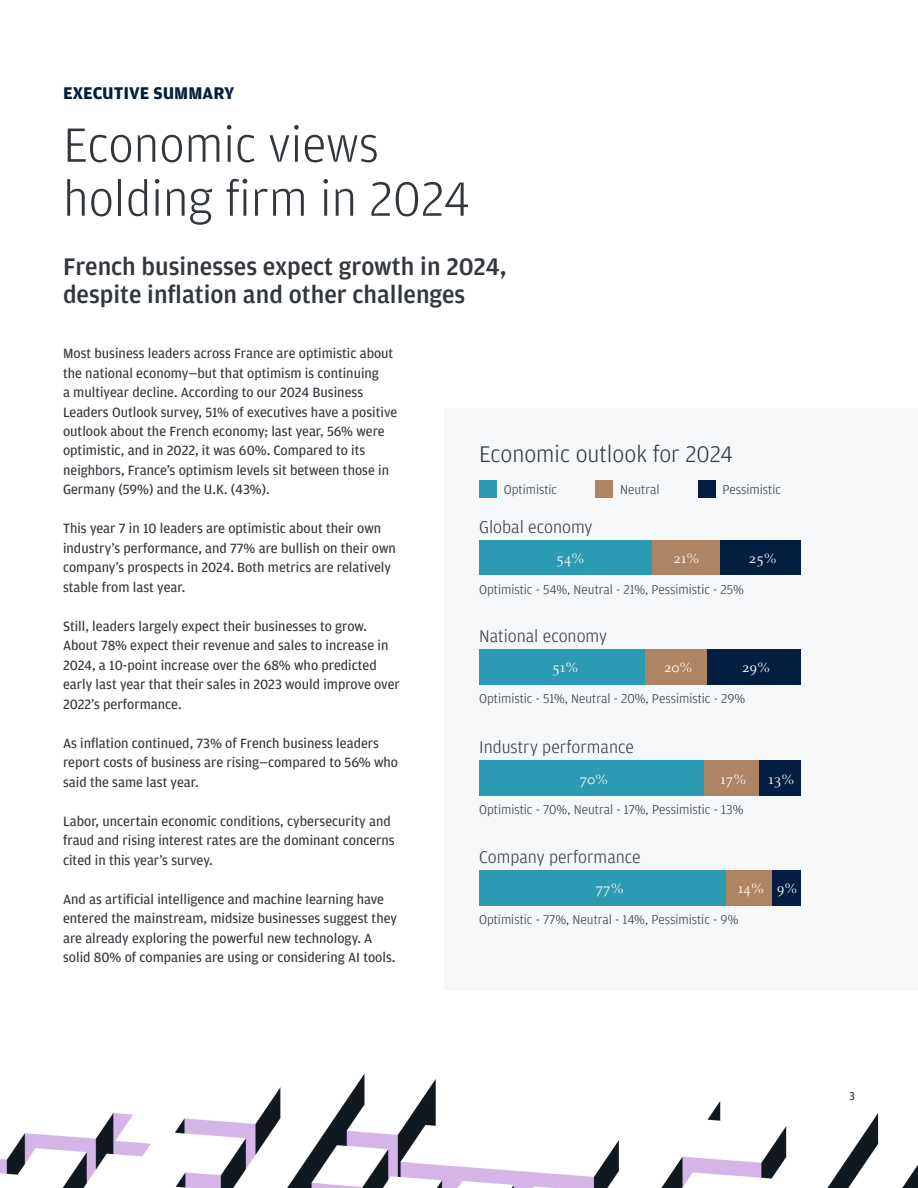
<style>
.page{position:relative;width:918px;height:1188px;background:#fff}
.page>*{position:absolute;margin:0;border:0;box-sizing:border-box;transform-origin:0 0}
.t1{font:300 51px/54px "Amplitude";color:#31373d}
.t2{font:500 25.5px/28.5px "Amplitude";color:#31373d}
.t3{font:300 24px "Amplitude";color:#31373d}
.t4{font:300 18px "Amplitude";color:#31373d}
.t5{font:700 18px "Amplitude";color:#041e42}
.t6{font:15px "Celeste OT";color:#fff}
.t7{font:14.25px/19.5px "Amplitude";color:#31373d}
.t8{font:300 13.5px "Amplitude";color:#31373d}
.t9{font:12px "Amplitude";color:#31373d}
</style>
<div class="page">
<div style="left:444px;top:408px;width:474px;height:581px;background:#f5f7f8"></div>
<div style="left:479px;top:480px;width:18px;height:18px;background:#2b9ab3"></div>
<div style="left:595px;top:480px;width:18px;height:18px;background:#af8462"></div>
<div style="left:698px;top:480px;width:18px;height:18px;background:#041e42"></div>
<div style="left:479px;top:540px;width:174px;height:35px;background:#2b9ab3"></div>
<div style="left:653px;top:540px;width:67px;height:35px;background:#af8462"></div>
<div style="left:720px;top:540px;width:81px;height:35px;background:#041e42"></div>
<div style="left:479px;top:649px;width:169px;height:36px;background:#2b9ab3"></div>
<div style="left:645px;top:649px;width:63px;height:36px;background:#af8462"></div>
<div style="left:707px;top:649px;width:94px;height:36px;background:#041e42"></div>
<div style="left:479px;top:760px;width:225px;height:36px;background:#2b9ab3"></div>
<div style="left:704px;top:760px;width:55px;height:36px;background:#af8462"></div>
<div style="left:759px;top:760px;width:42px;height:36px;background:#041e42"></div>
<div style="left:479px;top:870px;width:248px;height:35px;background:#2b9ab3"></div>
<div style="left:727px;top:870px;width:45px;height:35px;background:#af8462"></div>
<div style="left:772px;top:870px;width:29px;height:35px;background:#041e42"></div>
<img style="left:0;top:1073px;width:918px;height:115px">
<h2 class="t5" style="left:63px;top:83px;width:173px">EXECUTIVE SUMMARY</h2>
<h3 class="t1" style="left:63px;top:118px;width:409px">Economic views holding firm in 2024</h3>
<h4 class="t2" style="left:63px;top:252px;width:445px">French businesses expect growth in 2024, despite inflation and other challenges</h4>
<p class="t7" style="left:63px;top:344px;width:336px">Most business leaders across France are optimistic about the national economy—but that optimism is continuing<br>a multiyear decline. According to our 2024 Business Leaders Outlook survey, 51% of executives have a positive outlook about the French economy; last year, 56% were optimistic, and in 2022, it was 60%. Compared to its neighbors, France’s optimism levels sit between those in Germany (59%) and the U.K. (43%).</p>
<p class="t7" style="left:63px;top:519px;width:334px">This year 7 in 10 leaders are optimistic about their own industry’s performance, and 77% are bullish on their own company’s prospects in 2024. Both metrics are relatively stable from last year.</p>
<p class="t7" style="left:63px;top:617px;width:338px">Still, leaders largely expect their businesses to grow.<br>About 78% expect their revenue and sales to increase in 2024, a 10-point increase over the 68% who predicted early last year that their sales in 2023 would improve over 2022’s performance.</p>
<p class="t7" style="left:63px;top:734px;width:337px">As inflation continued, 73% of French business leaders report costs of business are rising—compared to 56% who said the same last year.</p>
<p class="t7" style="left:63px;top:812px;width:333px">Labor, uncertain economic conditions, cybersecurity and fraud and rising interest rates are the dominant concerns cited in this year’s survey.</p>
<p class="t7" style="left:63px;top:890px;width:336px">And as artificial intelligence and machine learning have entered the mainstream, midsize businesses suggest they are already exploring the powerful new technology. A solid 80% of companies are using or considering AI tools.</p>
<p class="t3" style="left:479px;top:440px;width:256px">Economic outlook for 2024</p>
<p class="t8" style="left:504px;top:482px;width:55px">Optimistic</p>
<p class="t8" style="left:620px;top:482px;width:41px">Neutral</p>
<p class="t8" style="left:722px;top:482px;width:60px">Pessimistic</p>
<p class="t4" style="left:479px;top:517px;width:115px">Global economy</p>
<p class="t6" style="left:556px;top:550px;width:30px">54%</p>
<p class="t6" style="left:673px;top:550px;width:28px">21%</p>
<p class="t6" style="left:749px;top:550px;width:30px">25%</p>
<p class="t8" style="left:479px;top:582px;width:266px">Optimistic - 54%, Neutral - 21%, Pessimistic - 25%</p>
<p class="t4" style="left:479px;top:626px;width:129px">National economy</p>
<p class="t6" style="left:552px;top:660px;width:28px">51%</p>
<p class="t6" style="left:664px;top:660px;width:30px">20%</p>
<p class="t6" style="left:742px;top:660px;width:30px">29%</p>
<p class="t8" style="left:479px;top:691px;width:268px">Optimistic - 51%, Neutral - 20%, Pessimistic - 29%</p>
<p class="t4" style="left:479px;top:737px;width:156px">Industry performance</p>
<p class="t6" style="left:580px;top:771px;width:30px">70%</p>
<p class="t6" style="left:720px;top:771px;width:28px">17%</p>
<p class="t6" style="left:768px;top:771px;width:28px">13%</p>
<p class="t8" style="left:479px;top:802px;width:266px">Optimistic - 70%, Neutral - 17%, Pessimistic - 13%</p>
<p class="t4" style="left:479px;top:847px;width:163px">Company performance</p>
<p class="t6" style="left:596px;top:880px;width:30px">77%</p>
<p class="t6" style="left:738px;top:880px;width:61px">14% 9%</p>
<p class="t8" style="left:479px;top:912px;width:261px">Optimistic - 77%, Neutral - 14%, Pessimistic - 9%</p>
<p class="t9" style="left:849px;top:1089px;width:7px">3</p>
</div>
